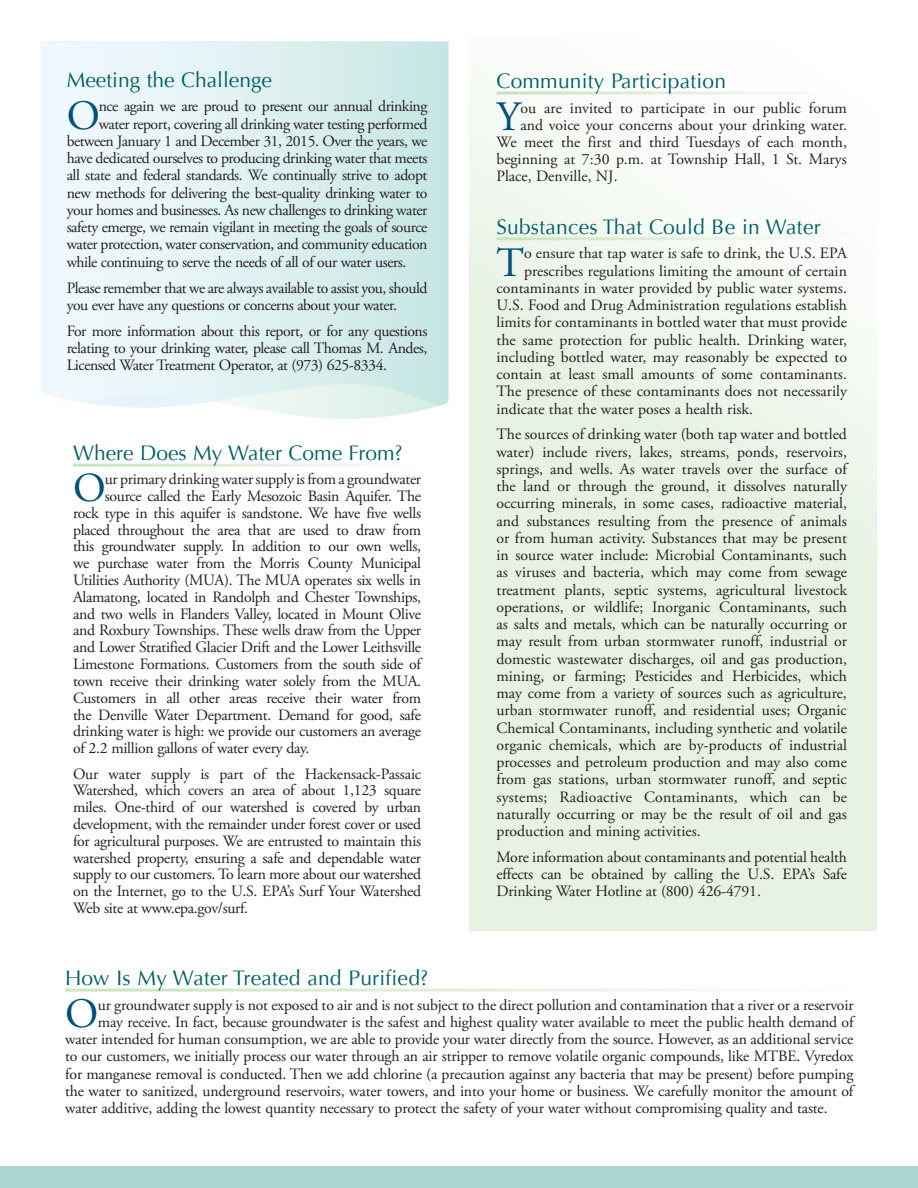
<style>
.page{position:relative;width:918px;height:1188px;background:#fff}
.page>*{position:absolute;margin:0;border:0;box-sizing:border-box;transform-origin:0 0}
.t1{font:41.7px "Adobe Garamond Pro";color:#00517a}
.t2{font:41.1px "Adobe Garamond Pro";color:#00517a}
.t3{font:21px "Optima";letter-spacing:.01em;color:#006065}
.t4{font:15.75px/17.2px "Adobe Garamond Pro";letter-spacing:-.02em;color:#231f20;text-align:justify}
.t5{font:15.75px "Adobe Garamond Pro";color:#231f20}
</style>
<div class="page">
<div style="left:0;top:1166px;width:918px;height:22px;background:#a9d5d2"></div>
<div style="left:470px;top:38px;width:407px;height:892px;background:linear-gradient(to bottom,#f9fbf8,#e1efdc)"></div>
<hr style="left:496px;top:92px;width:351px;height:3px;background:#fff">
<hr style="left:496px;top:237px;width:351px;height:3px;background:#fff">
<svg style="left:41px;top:42px;width:407px;height:377px;background:#e0f1f2"></svg>
<p class="t3" style="left:67px;top:67px;width:207px">Meeting the Challenge</p>
<p class="t1" style="left:67px;top:90px;width:35px">O</p>
<p class="t4" style="left:99px;top:98px;width:330px">nce again we are proud to present our annual drinking</p>
<p class="t4" style="left:99px;top:116px;width:330px">water report, covering all drinking water testing performed</p>
<p class="t4" style="left:67px;top:133px;width:362px">between January 1 and December 31, 2015. Over the years, we</p>
<p class="t4" style="left:67px;top:150px;width:362px">have dedicated ourselves to producing drinking water that meets</p>
<p class="t4" style="left:67px;top:167px;width:362px">all state and federal standards. We continually strive to adopt</p>
<p class="t4" style="left:67px;top:185px;width:362px">new methods for delivering the best-quality drinking water to</p>
<p class="t4" style="left:67px;top:202px;width:362px">your homes and businesses. As new challenges to drinking water</p>
<p class="t4" style="left:67px;top:219px;width:362px">safety emerge, we remain vigilant in meeting the goals of source</p>
<p class="t4" style="left:67px;top:236px;width:362px">water protection, water conservation, and community education</p>
<p class="t4" style="left:67px;top:254px;width:341px">while continuing to serve the needs of all of our water users.</p>
<p class="t4" style="left:67px;top:280px;width:362px">Please remember that we are always available to assist you, should you ever have any questions or concerns about your water.</p>
<p class="t4" style="left:67px;top:323px;width:362px">For more information about this report, or for any questions relating to your drinking water, please call Thomas M. Andes, Licensed Water Treatment Operator, at (973) 625-8334.</p>
<p class="t3" style="left:73px;top:441px;width:331px">Where Does My Water Come From?</p>
<p class="t2" style="left:73px;top:463px;width:34px">O</p>
<p class="t4" style="left:105px;top:471px;width:318px">ur primary drinking water supply is from a groundwater</p>
<p class="t4" style="left:105px;top:488px;width:318px">source called the Early Mesozoic Basin Aquifer. The</p>
<p class="t4" style="left:73px;top:505px;width:350px">rock type in this aquifer is sandstone. We have five wells</p>
<p class="t4" style="left:73px;top:522px;width:350px">placed throughout the area that are used to draw from</p>
<p class="t4" style="left:73px;top:538px;width:350px">this groundwater supply. In addition to our own wells,</p>
<p class="t4" style="left:73px;top:555px;width:350px">we purchase water from the Morris County Municipal</p>
<p class="t4" style="left:73px;top:572px;width:350px">Utilities Authority (MUA). The MUA operates six wells in</p>
<p class="t4" style="left:73px;top:589px;width:350px">Alamatong, located in Randolph and Chester Townships,</p>
<p class="t4" style="left:73px;top:606px;width:350px">and two wells in Flanders Valley, located in Mount Olive</p>
<p class="t4" style="left:73px;top:622px;width:350px">and Roxbury Townships. These wells draw from the Upper</p>
<p class="t4" style="left:73px;top:639px;width:350px">and Lower Stratified Glacier Drift and the Lower Leithsville</p>
<p class="t4" style="left:73px;top:656px;width:350px">Limestone Formations. Customers from the south side of</p>
<p class="t4" style="left:73px;top:673px;width:350px">town receive their drinking water solely from the MUA.</p>
<p class="t4" style="left:73px;top:690px;width:350px">Customers in all other areas receive their water from</p>
<p class="t4" style="left:73px;top:706px;width:350px">the Denville Water Department. Demand for good, safe</p>
<p class="t4" style="left:73px;top:723px;width:350px">drinking water is high: we provide our customers an average</p>
<p class="t4" style="left:73px;top:740px;width:238px">of 2.2 million gallons of water every day.</p>
<p class="t4" style="left:73px;top:766px;width:350px;line-height:16.8px">Our water supply is part of the Hackensack-Passaic Watershed, which covers an area of about 1,123 square miles. One-third of our watershed is covered by urban development, with the remainder under forest cover or used for agricultural purposes. We are entrusted to maintain this watershed property, ensuring a safe and dependable water supply to our customers. To learn more about our watershed on the Internet, go to the U.S. EPA’s Surf Your Watershed Web site at www.epa.gov/surf.</p>
<p class="t3" style="left:496px;top:68px;width:231px">Community Participation</p>
<p class="t1" style="left:496px;top:92px;width:25px">Y</p>
<p class="t5" style="left:520px;top:98px;width:328px">ou are invited to participate in our public forum</p>
<p class="t5" style="left:520px;top:115px;width:328px">and voice your concerns about your drinking water.</p>
<p class="t5" style="left:497px;top:133px;width:352px">We meet the first and third Tuesdays of each month,</p>
<p class="t5" style="left:497px;top:150px;width:352px">beginning at 7:30 p.m. at Township Hall, 1 St. Marys</p>
<p class="t5" style="left:497px;top:167px;width:123px">Place, Denville, NJ.</p>
<p class="t3" style="left:496px;top:214px;width:326px">Substances That Could Be in Water</p>
<p class="t1" style="left:496px;top:237px;width:29px">T</p>
<p class="t5" style="left:524px;top:244px;width:324px">o ensure that tap water is safe to drink, the U.S. EPA</p>
<p class="t5" style="left:524px;top:261px;width:324px">prescribes regulations limiting the amount of certain</p>
<p class="t5" style="left:497px;top:278px;width:352px">contaminants in water provided by public water systems.</p>
<p class="t5" style="left:497px;top:296px;width:352px">U.S. Food and Drug Administration regulations establish</p>
<p class="t5" style="left:497px;top:313px;width:352px">limits for contaminants in bottled water that must provide</p>
<p class="t5" style="left:497px;top:330px;width:352px">the same protection for public health. Drinking water,</p>
<p class="t5" style="left:497px;top:347px;width:352px">including bottled water, may reasonably be expected to</p>
<p class="t5" style="left:497px;top:365px;width:352px">contain at least small amounts of some contaminants.</p>
<p class="t5" style="left:497px;top:382px;width:352px">The presence of these contaminants does not necessarily</p>
<p class="t5" style="left:497px;top:399px;width:258px">indicate that the water poses a health risk.</p>
<p class="t4" style="left:497px;top:426px;width:352px">The sources of drinking water (both tap water and bottled water) include rivers, lakes, streams, ponds, reservoirs, springs, and wells. As water travels over the surface of the land or through the ground, it dissolves naturally occurring minerals, in some cases, radioactive material, and substances resulting from the presence of animals or from human activity. Substances that may be present in source water include: Microbial Contaminants, such as viruses and bacteria, which may come from sewage treatment plants, septic systems, agricultural livestock operations, or wildlife; Inorganic Contaminants, such as salts and metals, which can be naturally occurring or may result from urban stormwater runoff, industrial or domestic wastewater discharges, oil and gas production, mining, or farming; Pesticides and Herbicides, which may come from a variety of sources such as agriculture, urban stormwater runoff, and residential uses; Organic Chemical Contaminants, including synthetic and volatile organic chemicals, which are by-products of industrial processes and petroleum production and may also come from gas stations, urban stormwater runoff, and septic systems; Radioactive Contaminants, which can be naturally occurring or may be the result of oil and gas production and mining activities.</p>
<p class="t4" style="left:497px;top:849px;width:352px">More information about contaminants and potential health effects can be obtained by calling the U.S. EPA’s Safe Drinking Water Hotline at (800) 426-4791.</p>
<p class="t3" style="left:65px;top:966px;width:365px">How Is My Water Treated and Purified?</p>
<p class="t1" style="left:65px;top:989px;width:35px">O</p>
<p class="t4" style="left:98px;top:997px;width:757px">ur groundwater supply is not exposed to air and is not subject to the direct pollution and contamination that a river or a reservoir</p>
<p class="t4" style="left:98px;top:1014px;width:757px">may receive. In fact, because groundwater is the safest and highest quality water available to meet the public health demand of</p>
<p class="t4" style="left:65px;top:1031px;width:790px">water intended for human consumption, we are able to provide your water directly from the source. However, as an additional service</p>
<p class="t4" style="left:65px;top:1048px;width:790px">to our customers, we initially process our water through an air stripper to remove volatile organic compounds, like MTBE. Vyredox</p>
<p class="t4" style="left:65px;top:1065px;width:790px">for manganese removal is conducted. Then we add chlorine (a precaution against any bacteria that may be present) before pumping</p>
<p class="t4" style="left:65px;top:1083px;width:790px">the water to sanitized, underground reservoirs, water towers, and into your home or business. We carefully monitor the amount of</p>
<p class="t4" style="left:65px;top:1100px;width:764px">water additive, adding the lowest quantity necessary to protect the safety of your water without compromising quality and taste.</p>
</div>
